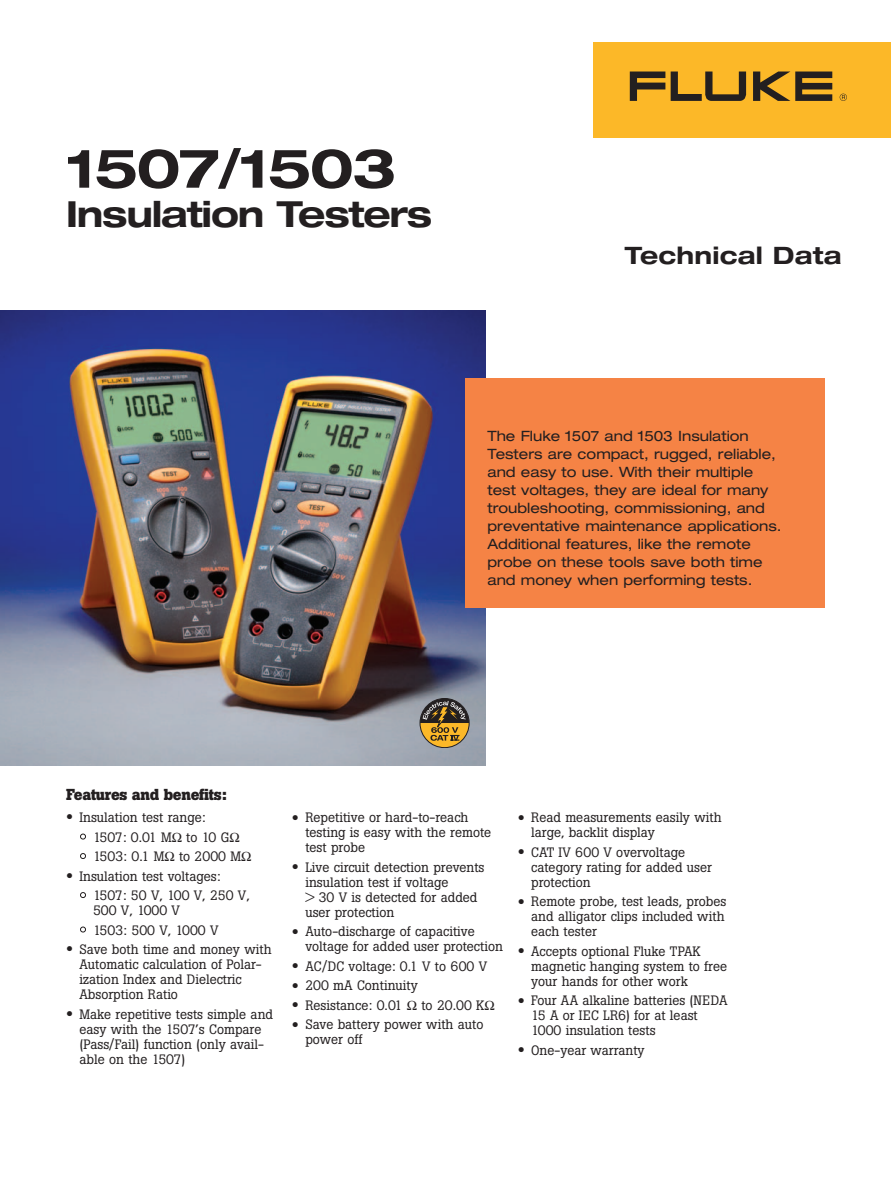
<style>
.page{position:relative;width:891px;height:1188px;background:#fff}
.page>*{position:absolute;margin:0;border:0;box-sizing:border-box;transform-origin:0 0}
.t1{font:700 expanded 54px "Helvetica Neue";letter-spacing:-.035em;color:#231f20}
.t2{font:700 expanded 36px "Helvetica Neue";letter-spacing:-.035em;color:#231f20}
.t3{font:700 expanded 24px "Helvetica Neue";letter-spacing:.01em;color:#231f20}
.t4{font:700 15.75px "Boton";letter-spacing:-.02em;color:#231f20}
.t5{font:expanded 14.25px/18px "Helvetica Neue";color:#231f20}
.t6{font:13.5px/15px "Boton";color:#231f20}
.t7{font:13.5px "Boton";letter-spacing:-.065em;color:#231f20}
.s1{font-size:21px}
.s2{font-size:21px;color:#fff}
</style>
<div class="page">
<div style="left:593px;top:42px;width:298px;height:96px;background:#fcb828"></div>
<svg style="left:630px;top:72px;width:35px;height:29px"></svg>
<svg style="left:753px;top:72px;width:79px;height:29px"></svg>
<svg style="left:671px;top:72px;width:75px;height:29px"></svg>
<svg style="left:840px;top:94px;width:7px;height:7px"></svg>
<img style="left:0;top:310px;width:486px;height:455px">
<div style="left:466px;top:378px;width:359px;height:230px;background:#f58345"></div>
<svg style="left:420px;top:699px;width:49px;height:49px;background:#8d7547"></svg>
<h1 class="t1" style="left:66px;top:149px;width:332px">1507/1503</h1>
<h2 class="t2" style="left:66px;top:201px;width:368px">Insulation Testers</h2>
<h3 class="t3" style="left:625px;top:247px;width:218px">Technical Data</h3>
<p class="t5" style="left:488px;top:429px;width:296px">The Fluke 1507 and 1503 Insulation Testers are compact, rugged, reliable, and easy to use. With their multiple test voltages, they are ideal for many troubleshooting, commissioning, and preventative maintenance applications.<br>Additional features, like the remote probe on these tools save both time and money when performing tests.</p>
<p class="t4" style="left:66px;top:789px;width:162px">Features and benefits:</p>
<p class="t6" style="left:66px;top:811px;width:141px"><span class="s1">•</span> Insulation test range:</p>
<p class="t7" style="left:80px;top:832px;width:151px"><span class="s2">•</span> 1507: 0.01 M to 10 G</p>
<p class="t6" style="left:80px;top:850px;width:163px"><span class="s2">•</span> 1503: 0.1 M to 2000 M</p>
<p class="t6" style="left:66px;top:870px;width:156px"><span class="s1">•</span> Insulation test voltages:</p>
<p class="t6" style="left:93px;top:889px;width:158px;text-indent:-13px"><span class="s2">•</span> 1507: 50 V, 100 V, 250 V,<br>500 V, 1000 V</p>
<p class="t6" style="left:80px;top:924px;width:141px"><span class="s2">•</span> 1503: 500 V, 1000 V</p>
<p class="t6" style="left:80px;top:943px;width:194px;text-indent:-14px"><span class="s1">•</span> Save both time and money with<br>Automatic calculation of Polar&shy;ization Index and Dielectric<br>Absorption Ratio</p>
<p class="t6" style="left:80px;top:1008px;width:195px;text-indent:-14px"><span class="s1">•</span> Make repetitive tests simple and easy with the 1507’s Compare (Pass/Fail) function (only avail&shy;able on the 1507)</p>
<p class="t6" style="left:305px;top:811px;width:187px;text-indent:-14px"><span class="s1">•</span> Repetitive or hard-to-reach testing is easy with the remote test probe</p>
<p class="t6" style="left:305px;top:861px;width:181px;text-indent:-14px"><span class="s1">•</span> Live circuit detection prevents insulation test if voltage<br>&gt; 30 V is detected for added user protection</p>
<p class="t6" style="left:305px;top:925px;width:199px;text-indent:-14px"><span class="s1">•</span> Auto-discharge of capacitive voltage for added user protection</p>
<p class="t6" style="left:292px;top:960px;width:197px"><span class="s1">•</span> AC/DC voltage: 0.1 V to 600 V</p>
<p class="t6" style="left:292px;top:979px;width:127px"><span class="s1">•</span> 200 mA Continuity</p>
<p class="t6" style="left:292px;top:999px;width:112px"><span class="s1">•</span> Resistance: 0.01</p>
<p class="t6" style="left:421px;top:999px;width:64px">to 20.00 K</p>
<p class="t6" style="left:305px;top:1018px;width:180px;text-indent:-14px"><span class="s1">•</span> Save battery power with auto power off</p>
<p class="t6" style="left:531px;top:811px;width:192px;text-indent:-14px"><span class="s1">•</span> Read measurements easily with large, backlit display</p>
<p class="t6" style="left:531px;top:846px;width:182px;text-indent:-14px"><span class="s1">•</span> CAT IV 600 V overvoltage category rating for added user protection</p>
<p class="t6" style="left:531px;top:895px;width:197px;text-indent:-14px"><span class="s1">•</span> Remote probe, test leads, probes and alligator clips included with each tester</p>
<p class="t6" style="left:531px;top:945px;width:197px;text-indent:-14px"><span class="s1">•</span> Accepts optional Fluke TPAK magnetic hanging system to free your hands for other work</p>
<p class="t6" style="left:531px;top:994px;width:198px;text-indent:-14px"><span class="s1">•</span> Four AA alkaline batteries (NEDA<br>15 A or IEC LR6) for at least<br>1000 insulation tests</p>
<p class="t6" style="left:518px;top:1044px;width:128px"><span class="s1">•</span> One-year warranty</p>
</div>
